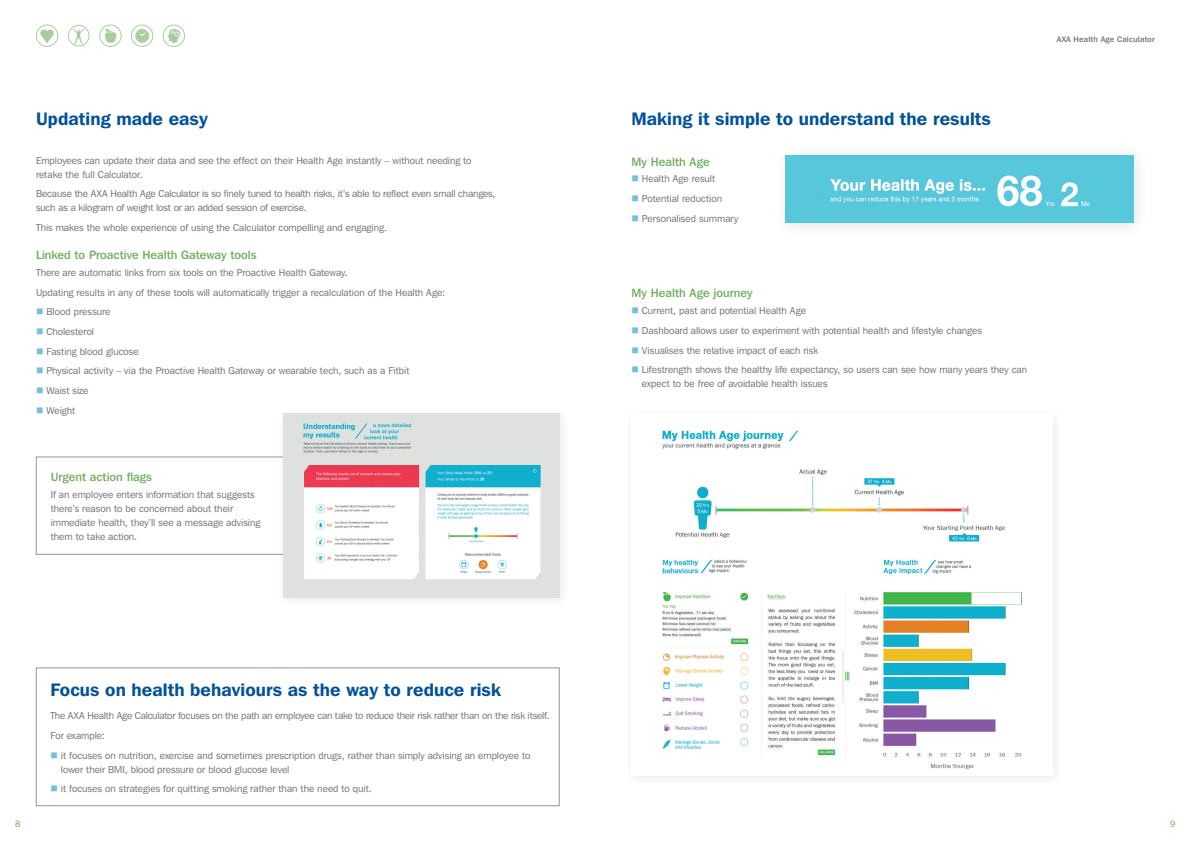
<style>
.page{position:relative;width:1191px;height:842px;background:#fff}
.page>*{position:absolute;margin:0;border:0;box-sizing:border-box;transform-origin:0 0}
.MAIN_HEADING{font:600 18px "Franklin Gothic IT Cby BT";letter-spacing:.005em;color:#01519b}
.SUB_HEADING{font:500 12px "Franklin Gothic IT Cby BT";color:#70ad5c}
.NEW_COPY{font:10px/14px "Franklin Gothic IT Cby BT";color:#6c6d70}
.NEW_COPY-2{font:10px "Franklin Gothic IT Cby BT";letter-spacing:-.02em;color:#6c6d70}
.t1{font:9px "Franklin Gothic IT Cby BT";color:#70ad5c}
.t2{font:500 8px "Franklin Gothic IT Cby BT";letter-spacing:.025em;color:#6c6d70}
.s1{color:#71c2d8}
</style>
<div class="page">
<div style="left:36px;top:25px;width:22px;height:22px;border:1px solid #6eac5c;border-radius:50%"></div>
<svg style="left:40px;top:30px;width:14px;height:13px"></svg>
<div style="left:99px;top:25px;width:22px;height:22px;border:1px solid #6eac5c;border-radius:50%"></div>
<svg style="left:105px;top:29px;width:12px;height:14px"></svg>
<div style="left:68px;top:25px;width:21px;height:21px;border:1px solid #6eac5c;border-radius:50%"></div>
<svg style="left:73px;top:28px;width:12px;height:16px"></svg>
<div style="left:131px;top:25px;width:22px;height:22px;border:1px solid #6eac5c;border-radius:50%"></div>
<svg style="left:135px;top:29px;width:14px;height:14px"></svg>
<div style="left:163px;top:25px;width:22px;height:22px;border:1px solid #6eac5c;border-radius:50%"></div>
<svg style="left:168px;top:29px;width:12px;height:14px"></svg>
<div style="left:36px;top:668px;width:523px;height:138px;border:1px solid #939598"></div>
<div style="left:36px;top:457px;width:511px;height:97px;border:1px solid #939598"></div>
<div style="left:276px;top:406px;width:295px;height:203px;background:#231f20;opacity:.1"></div>
<img style="left:283px;top:414px;width:276px;height:183px">
<img style="left:662px;top:430px;width:360px;height:339px">
<div style="left:772px;top:143px;width:378px;height:97px;background:#fbfbfb"></div>
<img style="left:785px;top:156px;width:348px;height:67px">
<p class="MAIN_HEADING" style="left:36px;top:107px;width:173px">Updating made easy</p>
<p class="NEW_COPY" style="left:36px;top:153px;width:437px">Employees can update their data and see the effect on their Health Age instantly – without needing to retake the full Calculator.</p>
<p class="NEW_COPY" style="left:36px;top:187px;width:461px">Because the AXA Health Age Calculator is so finely tuned to health risks, it’s able to reflect even small changes, such as a kilogram of weight lost or an added session of exercise.</p>
<p class="NEW_COPY" style="left:36px;top:220px;width:352px">This makes the whole experience of using the Calculator compelling and engaging.</p>
<p class="SUB_HEADING" style="left:36px;top:247px;width:222px">Linked to Proactive Health Gateway tools</p>
<p class="NEW_COPY" style="left:36px;top:265px;width:313px">There are automatic links from six tools on the Proactive Health Gateway.</p>
<p class="NEW_COPY" style="left:36px;top:285px;width:410px">Updating results in any of these tools will automatically trigger a recalculation of the Health Age:</p>
<p class="NEW_COPY" style="left:36px;top:305px;width:76px"><span class="s1">■</span> Blood pressure</p>
<p class="NEW_COPY" style="left:36px;top:324px;width:60px"><span class="s1">■</span> Cholesterol</p>
<p class="NEW_COPY" style="left:36px;top:344px;width:104px"><span class="s1">■</span> Fasting blood glucose</p>
<p class="NEW_COPY" style="left:36px;top:364px;width:375px"><span class="s1">■</span> Physical activity – via the Proactive Health Gateway or wearable tech, such as a Fitbit</p>
<p class="NEW_COPY" style="left:36px;top:383px;width:54px"><span class="s1">■</span> Waist size</p>
<p class="NEW_COPY" style="left:36px;top:403px;width:41px"><span class="s1">■</span> Weight</p>
<p class="SUB_HEADING" style="left:51px;top:469px;width:103px">Urgent action flags</p>
<p class="NEW_COPY" style="left:51px;top:487px;width:211px">If an employee enters information that suggests there’s reason to be concerned about their immediate health, they’ll see a message advising them to take action.</p>
<p class="MAIN_HEADING" style="left:50px;top:678px;width:452px">Focus on health behaviours as the way to reduce risk</p>
<p class="NEW_COPY-2" style="left:50px;top:709px;width:500px">The AXA Health Age Calculator focuses on the path an employee can take to reduce their risk rather than on the risk itself.</p>
<p class="NEW_COPY" style="left:50px;top:728px;width:56px">For example:</p>
<p class="NEW_COPY" style="left:61px;top:748px;width:471px;text-indent:-10px"><span class="s1">■</span> it focuses on nutrition, exercise and sometimes prescription drugs, rather than simply advising an employee to lower their BMI, blood pressure or blood glucose level</p>
<p class="NEW_COPY" style="left:50px;top:781px;width:323px"><span class="s1">■</span> it focuses on strategies for quitting smoking rather than the need to quit.</p>
<p class="MAIN_HEADING" style="left:631px;top:107px;width:361px">Making it simple to understand the results</p>
<p class="SUB_HEADING" style="left:631px;top:154px;width:80px">My Health Age</p>
<p class="NEW_COPY" style="left:631px;top:172px;width:85px"><span class="s1">■</span> Health Age result</p>
<p class="NEW_COPY" style="left:631px;top:191px;width:92px"><span class="s1">■</span> Potential reduction</p>
<p class="NEW_COPY" style="left:631px;top:211px;width:108px"><span class="s1">■</span> Personalised summary</p>
<p class="SUB_HEADING" style="left:631px;top:286px;width:122px">My Health Age journey</p>
<p class="NEW_COPY" style="left:631px;top:304px;width:176px"><span class="s1">■</span> Current, past and potential Health Age</p>
<p class="NEW_COPY" style="left:631px;top:323px;width:352px"><span class="s1">■</span> Dashboard allows user to experiment with potential health and lifestyle changes</p>
<p class="NEW_COPY" style="left:631px;top:343px;width:188px"><span class="s1">■</span> Visualises the relative impact of each risk</p>
<p class="NEW_COPY" style="left:642px;top:363px;width:387px;text-indent:-10px"><span class="s1">■</span> Lifestrength shows the healthy life expectancy, so users can see how many years they can expect to be free of avoidable health issues</p>
<p class="t2" style="left:1056px;top:35px;width:100px">AXA Health Age Calculator</p>
<p class="t1" style="left:15px;top:819px;width:7px">8</p>
<p class="t1" style="left:1170px;top:819px;width:7px">9</p>
</div>
